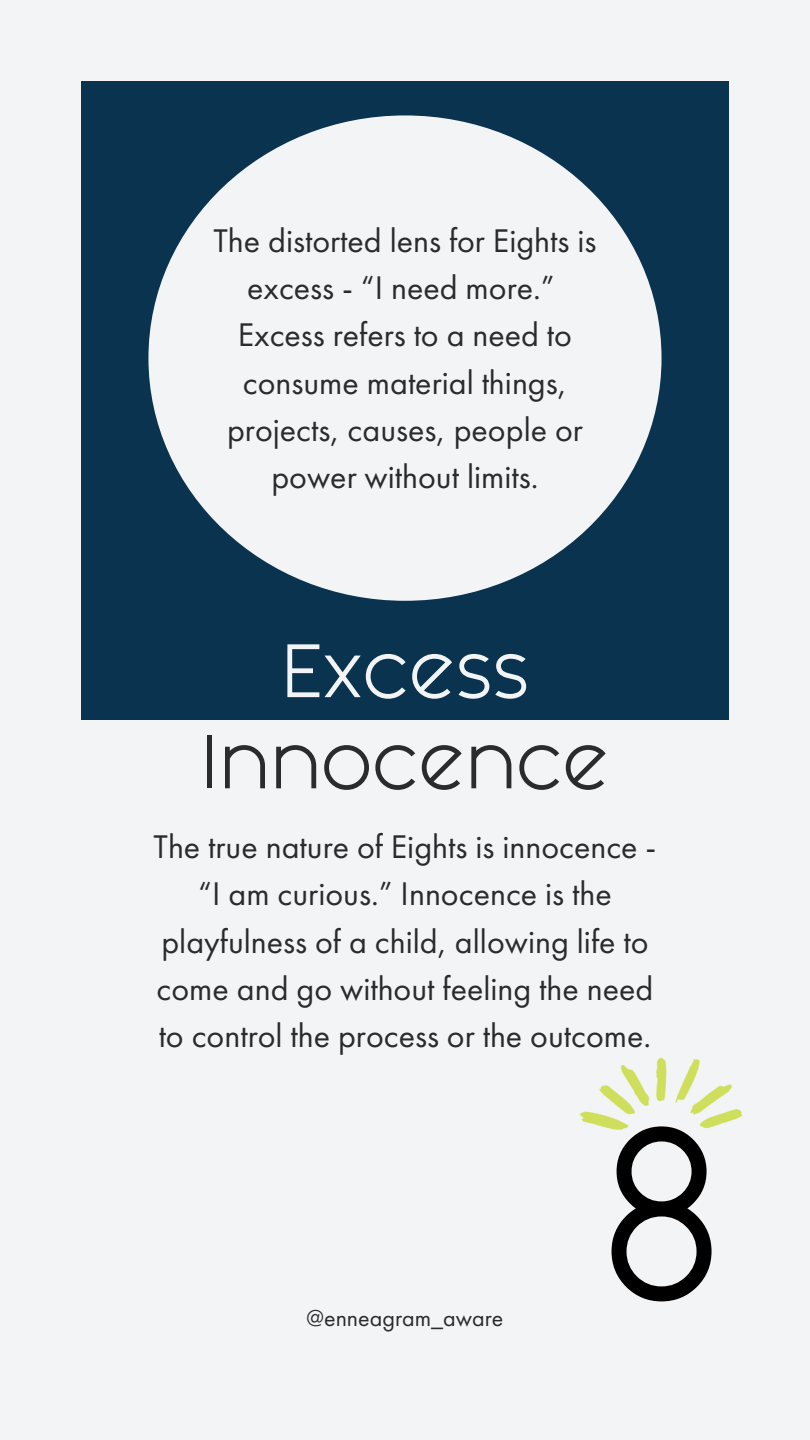
<style>
.page{position:relative;width:810px;height:1440px;background:#f3f4f5}
.page>*{position:absolute;margin:0;border:0;box-sizing:border-box;transform-origin:0 0}
.t1{font:200px "Fashion Fetish";color:#000}
.t2{font:64px "Fashion Fetish";color:#2a2b2a}
.t3{font:64px "Fashion Fetish";color:#f3f4f5}
.t4{font:34px/47.2px "Futura PT";color:#2a2b2a;text-align:center}
.t5{font:24px "Futura PT";color:#2a2b2a}
</style>
<div class="page">
<div style="left:81px;top:81px;width:648px;height:639px;background:#09334f"></div>
<img style="left:580px;top:1057px;width:163px;height:73px">
<div style="left:148px;top:115px;width:514px;height:486px;background:#f3f4f5;border-radius:50%"></div>
<h1 class="t4" style="left:213px;top:217px;width:385px">The distorted lens for Eights is excess - “I need more.”<br>Excess refers to a need to consume material things, projects, causes, people or power without limits.</h1>
<h1 class="t3" style="left:281px;top:659px;width:249px">Excess</h1>
<h2 class="t2" style="left:201px;top:750px;width:409px">Innocence</h2>
<p class="t4" style="left:154px;top:823px;width:504px">The true nature of Eights is innocence - “I am curious.” Innocence is the playfulness of a child, allowing life to come and go without feeling the need to control the process or the outcome.</p>
<p class="t5" style="left:307px;top:1302px;width:198px">@enneagram_aware</p>
<p class="t1" style="left:597px;top:1176px;width:131px">8</p>
</div>
